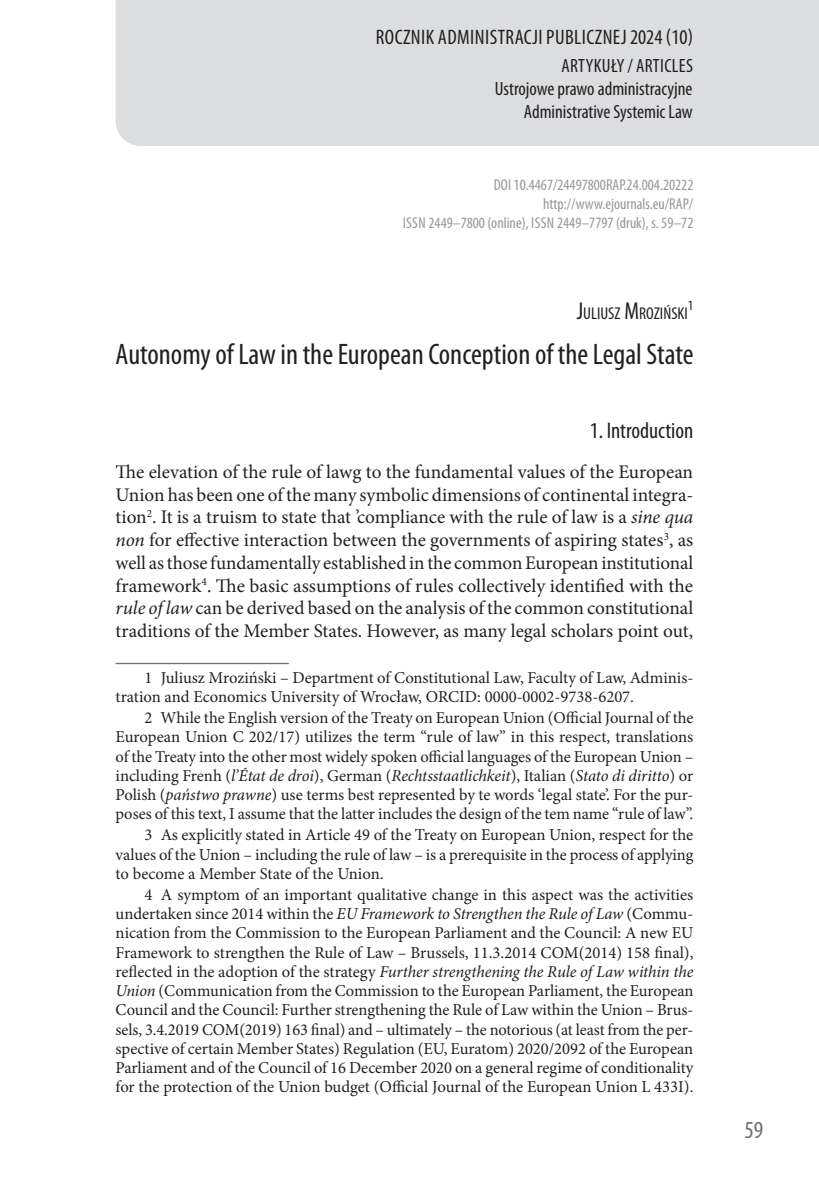
<style>
.page{position:relative;width:819px;height:1191px;background:#fff}
.page>*{position:absolute;margin:0;border:0;box-sizing:border-box;transform-origin:0 0}
.t1{font:condensed 29.75px "Myriad Pro";color:#231f20}
.t2{font:condensed 24.5px "Myriad Pro";color:#6c6d70}
.t3{font:condensed 22.75px "Myriad Pro";color:#231f20}
.t4{font:condensed 21px "Myriad Pro";letter-spacing:.02em;color:#231f20}
.t5{font:19.25px/22.8px "Minion Pro";letter-spacing:-.005em;color:#231f20;text-align:justify}
.t6{font:condensed 19.25px/23.1px "Myriad Pro";color:#231f20;text-align:right}
.t7{font:condensed 17.15px "Myriad Pro";color:#231f20}
.t8{font:16.62px/19.2px "Minion Pro";color:#231f20;text-align:justify}
.t9{font:condensed 15.75px/18.9px "Myriad Pro";color:#95979a;text-align:right}
.t10{font:condensed 14.35px "Myriad Pro";color:#231f20}
.s1{font-size:24.5px}
.s2{font-style:italic}
</style>
<div class="page">
<div style="left:116px;top:0;width:703px;height:146px;background:#dcdddf"></div>
<hr style="left:116px;top:663px;width:173px;height:1px;background:#6c6d70">
<p class="t4" style="left:376px;top:24px;width:319px">ROCZNIK ADMINISTRACJI PUBLICZNEJ 2024 (10)</p>
<p class="t6" style="left:495px;top:54px;width:200px">ARTYKUŁY / ARTICLES<br>Ustrojowe prawo administracyjne<br>Administrative Systemic Law</p>
<p class="t9" style="left:402px;top:175px;width:292px">DOI 10.4467/24497800RAP.24.004.20222 http://www.ejournals.eu/RAP/<br>ISSN 2449–7800 (online), ISSN 2449–7797 (druk), s. 59–72</p>
<p class="t7" style="left:576px;top:302px;width:113px"><span class="s1">J</span>ULIUSZ <span class="s1">M</span>ROZIŃSKI</p>
<p class="t10" style="left:688px;top:297px;width:7px">1</p>
<h1 class="t1" style="left:116px;top:336px;width:579px">Autonomy of Law in the European Conception of the Legal State</h1>
<h3 class="t3" style="left:590px;top:417px;width:105px">1. Introduction</h3>
<p class="t5" style="left:116px;top:460px;width:579px">The elevation of the rule of lawg to the fundamental values of the European Union has been one of the many symbolic dimensions of continental integra&shy;tion<sup>2</sup>. It is a truism to state that ’compliance with the rule of law is a <span class="s2">sine qua non</span> for effective interaction between the governments of aspiring states<sup>3</sup>, as well as those fundamentally established in the common European institutional framework<sup>4</sup>. The basic assumptions of rules collectively identified with the <span class="s2">rule of law</span> can be derived based on the analysis of the common constitutional traditions of the Member States. However, as many legal scholars point out,</p>
<p class="t8" style="left:115px;top:668px;width:579px;text-indent:29px">1 Juliusz Mroziński – Department of Constitutional Law, Faculty of Law, Adminis&shy;tration and Economics University of Wrocław, ORCID: 0000-0002-9738-6207.</p>
<p class="t8" style="left:115px;top:708px;width:579px;text-indent:29px">2 While the English version of the Treaty on European Union (Official Journal of the European Union C 202/17) utilizes the term “rule of law” in this respect, translations of the Treaty into the other most widely spoken official languages of the European Union – including Frenh (<span class="s2">l’État de droi</span>), German (<span class="s2">Rechtsstaatlichkeit</span>), Italian (<span class="s2">Stato di diritto</span>) or Polish (<span class="s2">państwo prawne</span>) use terms best represented by te words ‘legal state’. For the pur&shy;poses of this text, I assume that the latter includes the design of the tem name “rule of law”.</p>
<p class="t8" style="left:116px;top:825px;width:579px;text-indent:29px">3 As explicitly stated in Article 49 of the Treaty on European Union, respect for the values of the Union – including the rule of law – is a prerequisite in the process of applying to become a Member State of the Union.</p>
<p class="t8" style="left:116px;top:885px;width:579px;text-indent:29px">4 A symptom of an important qualitative change in this aspect was the activities undertaken since 2014 within the <span class="s2">EU Framework to Strengthen the Rule of Law</span> (Commu&shy;nication from the Commission to the European Parliament and the Council: A new EU Framework to strengthen the Rule of Law – Brussels, 11.3.2014 COM(2014) 158 final), reflected in the adoption of the strategy <span class="s2">Further strengthening the Rule of Law within the Union</span> (Communication from the Commission to the European Parliament, the European Council and the Council: Further strengthening the Rule of Law within the Union – Brus&shy;sels, 3.4.2019 COM(2019) 163 final) and – ultimately – the notorious (at least from the per&shy;spective of certain Member States) Regulation (EU, Euratom) 2020/2092 of the European Parliament and of the Council of 16 December 2020 on a general regime of conditionality for the protection of the Union budget (Official Journal of the European Union L 433I).</p>
<h2 class="t2" style="left:744px;top:1115px;width:20px">59</h2>
</div>
